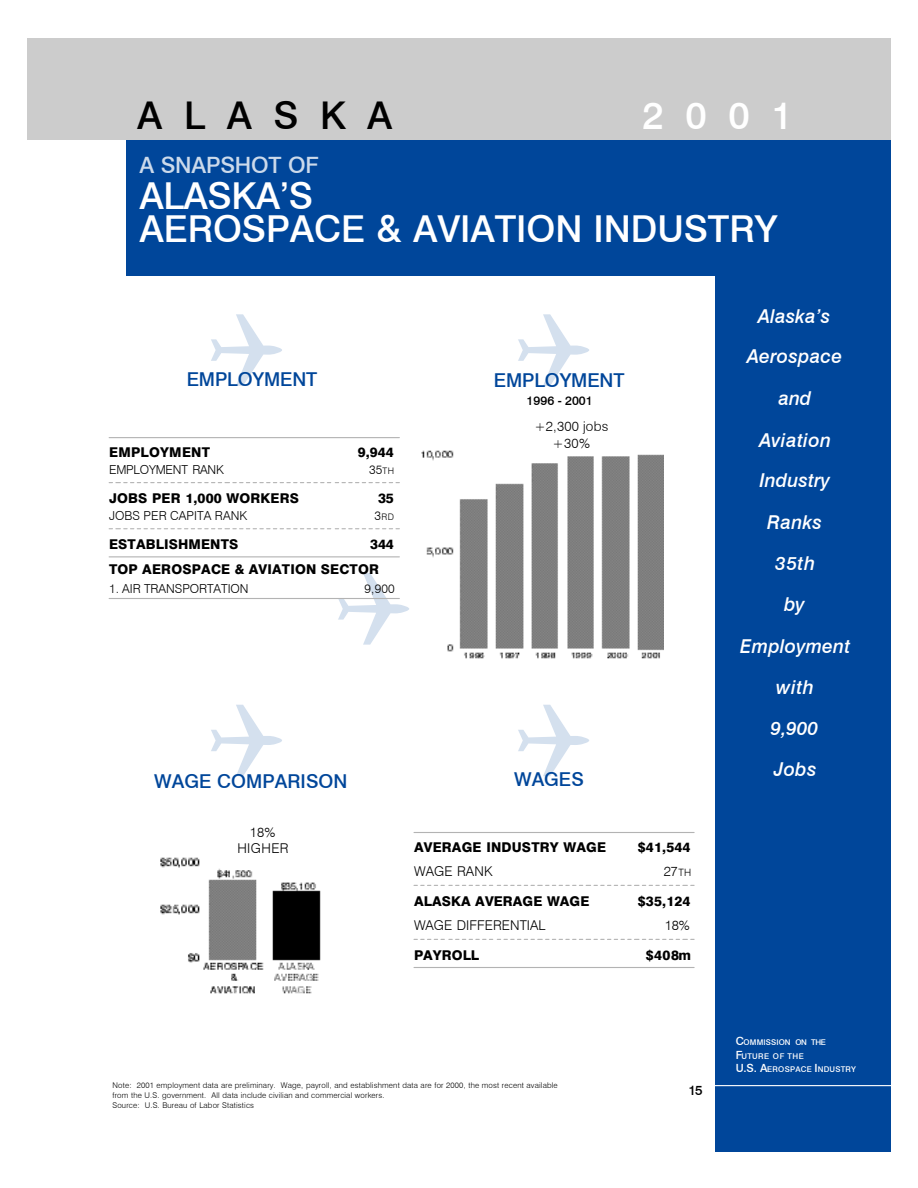
<style>
.page{position:relative;width:918px;height:1188px;background:#fff}
.page>*{position:absolute;margin:0;border:0;box-sizing:border-box;transform-origin:0 0}
.t1{font:38.25px "Swis 721 Md BT";letter-spacing:.565em;color:#000}
.t2{font:38.25px "Swis 721 Md BT";color:#fff}
.t3{font:37.2px/32.7px "Swis 721 Md BT";letter-spacing:-.005em;color:#fff}
.t4{font:22.5px "Swis 721 Md BT";letter-spacing:-.01em;color:#ccdaeb}
.t5{font:italic 19.2px/41.2px "Swis 721 Md BT";letter-spacing:.01em;color:#fff;text-align:center}
.t6{font:19.2px "Swis 721 Md BT";letter-spacing:-.005em;color:#00469a}
.t7{font:13.5px/24.8px "Swis 721 Hv BT";letter-spacing:.01em;color:#000}
.t8{font:13.5px/16.8px "Swis 721 Lt BT";letter-spacing:.01em;color:#000;text-align:center}
.t9{font:13.5px/15.8px "Swis 721 Lt BT";letter-spacing:.03em;color:#000;text-align:center}
.t10{font:13.5px "Swis 721 Md BT";color:#000}
.t11{font:12.3px "Swis 721 Lt BT";letter-spacing:-.005em;color:#000}
.t12{font:12.3px "Swis 721 Md BT";letter-spacing:.005em;color:#000}
.t13{font:9px "Swis 721 Lt BT";color:#000}
.t14{font:7.8px/10.2px "Swis 721 Lt BT";letter-spacing:.02em;color:#000}
.t15{font:7.8px/13.5px "Swis 721 Md BT";letter-spacing:.025em;color:#fff}
.s1{font-size:9px}
.s2{font-size:12.3px}
.s3{font-size:10.2px}
.s4{font-size:11.25px}
</style>
<div class="page">
<div style="left:126px;top:135px;width:765px;height:141px;background:#00469a"></div>
<img style="left:421px;top:450px;width:243px;height:209px">
<div style="left:27px;top:38px;width:864px;height:102px;background:#ccc"></div>
<img style="left:160px;top:857px;width:161px;height:137px">
<div style="left:716px;top:272px;width:175px;height:880px;background:#00469a"></div>
<hr style="left:712px;top:1086px;width:179px;height:1px;background:#fff">
<hr style="left:414px;top:832px;width:280px;height:1px;background:#b3b3b3">
<svg style="left:414px;top:885px;width:280px;height:1px"></svg>
<svg style="left:414px;top:939px;width:280px;height:1px"></svg>
<hr style="left:414px;top:967px;width:280px;height:1px;background:#b3b3b3">
<hr style="left:109px;top:437px;width:290px;height:1px;background:#b3b3b3">
<svg style="left:109px;top:482px;width:290px;height:1px"></svg>
<svg style="left:109px;top:528px;width:290px;height:1px"></svg>
<hr style="left:109px;top:556px;width:290px;height:1px;background:#b3b3b3">
<hr style="left:109px;top:598px;width:290px;height:1px;background:#b3b3b3">
<h1 class="t1" style="left:137px;top:93px;width:257px">ALASKA</h1>
<h1 class="t2" style="left:642px;top:93px;width:152px">2001</h1>
<h3 class="t4" style="left:140px;top:152px;width:181px">A SNAPSHOT OF</h3>
<h2 class="t3" style="left:140px;top:179px;width:639px">ALASKA’S<br>AEROSPACE &amp; AVIATION INDUSTRY</h2>
<h3 class="t6" style="left:187px;top:367px;width:132px">EMPLOYMENT</h3>
<h3 class="t7" style="left:109px;top:439px;width:103px">EMPLOYMENT</h3>
<h3 class="t7" style="left:358px;top:439px;width:37px">9,944</h3>
<h3 class="t11" style="left:109px;top:462px;width:116px">EMPLOYMENT RANK</h3>
<h3 class="t11" style="left:369px;top:462px;width:27px">35<span class="s1">TH</span></h3>
<h3 class="t7" style="left:109px;top:486px;width:191px">JOBS PER 1,000 WORKERS</h3>
<h3 class="t7" style="left:378px;top:486px;width:17px">35</h3>
<h3 class="t11" style="left:109px;top:508px;width:140px">JOBS PER CAPITA RANK</h3>
<p class="t13" style="left:375px;top:511px;width:21px"><span class="s2">3</span>RD</p>
<h3 class="t7" style="left:109px;top:532px;width:131px">ESTABLISHMENTS</h3>
<h3 class="t7" style="left:109px;top:532px;width:286px;text-indent:261px">344<br>TOP AEROSPACE &amp; AVIATION SECTOR</h3>
<h3 class="t11" style="left:109px;top:581px;width:141px">1. AIR TRANSPORTATION</h3>
<h3 class="t11" style="left:364px;top:581px;width:32px">9,900</h3>
<h3 class="t6" style="left:494px;top:369px;width:132px">EMPLOYMENT</h3>
<h3 class="t12" style="left:526px;top:393px;width:68px">1996 - 2001</h3>
<h3 class="t8" style="left:534px;top:418px;width:76px">+2,300 jobs +30%</h3>
<h3 class="t6" style="left:154px;top:769px;width:195px">WAGE COMPARISON</h3>
<h3 class="t9" style="left:237px;top:824px;width:53px">18%<br>HIGHER</h3>
<h3 class="t6" style="left:514px;top:768px;width:71px">WAGES</h3>
<h3 class="t7" style="left:414px;top:834px;width:194px">AVERAGE INDUSTRY WAGE</h3>
<h3 class="t7" style="left:638px;top:834px;width:54px">$41,544</h3>
<h3 class="t8" style="left:414px;top:863px;width:80px">WAGE RANK</h3>
<h3 class="t8" style="left:664px;top:863px;width:29px">27<span class="s3">TH</span></h3>
<h3 class="t7" style="left:414px;top:888px;width:177px">ALASKA AVERAGE WAGE</h3>
<h3 class="t7" style="left:638px;top:888px;width:54px">$35,124</h3>
<h3 class="t8" style="left:414px;top:917px;width:133px">WAGE DIFFERENTIAL</h3>
<h3 class="t8" style="left:665px;top:917px;width:26px">18%</h3>
<h3 class="t7" style="left:414px;top:942px;width:67px">PAYROLL</h3>
<h3 class="t7" style="left:646px;top:942px;width:47px">$408m</h3>
<p class="t14" style="left:112px;top:1080px;width:447px">Note: 2001 employment data are preliminary. Wage, payroll, and establishment data are for 2000, the most recent available from the U.S. government. All data include civilian and commercial workers.<br>Source: U.S. Bureau of Labor Statistics</p>
<h3 class="t10" style="left:688px;top:1082px;width:16px">15</h3>
<h3 class="t5" style="left:740px;top:295px;width:112px">Alaska’s<br>Aerospace and<br>Aviation<br>Industry<br>Ranks<br>35th<br>by<br>Employment with<br>9,900<br>Jobs</h3>
<p class="t15" style="left:736px;top:1036px;width:122px"><span class="s4">C</span>OMMISSION ON THE<br><span class="s4">F</span>UTURE OF THE<br><span class="s4">U.S. A</span>EROSPACE <span class="s4">I</span>NDUSTRY</p>
</div>
